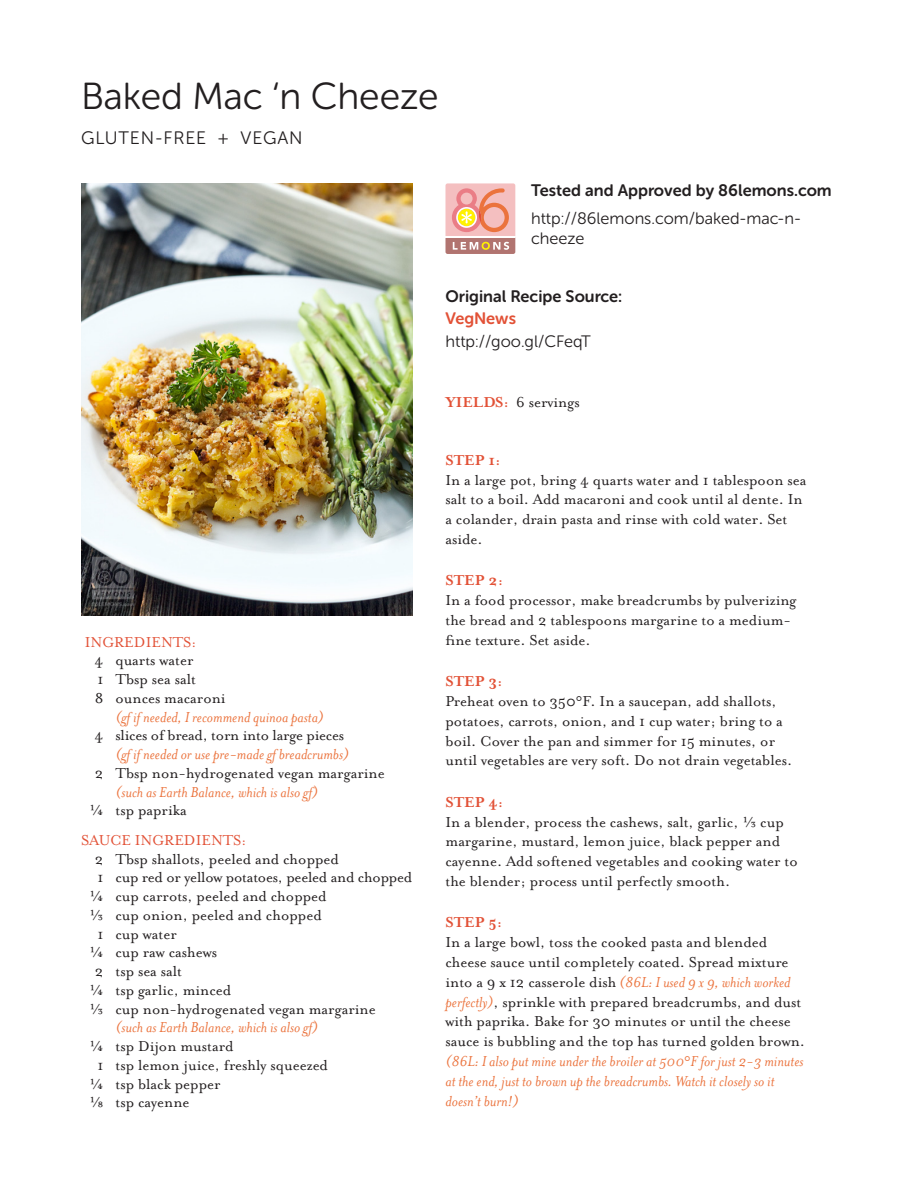
<style>
.page{position:relative;width:918px;height:1188px;background:#fff}
.page>*{position:absolute;margin:0;border:0;box-sizing:border-box;transform-origin:0 0}
.t1{font:37.5px "Museo Sans Rounded 300";color:#231f20}
.t2{font:18px "Museo Sans Rounded 300";letter-spacing:.05em;color:#231f20}
.t3{font:16.5px/19.8px "Mrs Eaves Roman";color:#231f20}
.t4{font:italic 16.5px "Mrs Eaves";color:#eb733d}
.t5{font:16.5px/22.5px "Museo Sans Rounded 700";color:#231f20}
.t6{font:16.5px/19.8px "Museo Sans Rounded 300";color:#231f20}
.t7{font:16.5px "Mrs Eaves Roman";color:#e25136}
.s1{color:#e25136}
.s2{font-family:"Museo Sans Rounded 300"}
.s3{font-family:"Mrs Eaves Fractions"}
.s4{font-family:"Mrs Eaves";font-weight:700;color:#e25136}
.s5{font-family:"Mrs Eaves";font-style:italic;color:#eb733d}
.s6{color:#eb733d}
</style>
<div class="page">
<img style="left:81px;top:183px;width:331px;height:432px">
<svg style="left:445px;top:183px;width:70px;height:71px;background:#e6a99a"></svg>
<hr style="left:446px;top:236px;width:69px;height:2px;background:#fff">
<p class="t1" style="left:81px;top:76px;width:359px">Baked Mac ‘n Cheeze</p>
<p class="t2" style="left:81px;top:128px;width:223px">GLUTEN-FREE + VEGAN</p>
<p class="t5" style="left:531px;top:179px;width:302px">Tested and Approved by 86lemons.com</p>
<p class="t6" style="left:531px;top:209px;width:271px">http://86lemons.com/baked-mac-n&shy;cheeze</p>
<p class="t5" style="left:446px;top:285px;width:178px">Original Recipe Source:<br><span class="s1">VegNews </span><span class="s2">http://goo.gl/CFeqT</span></p>
<p class="t7" style="left:85px;top:633px;width:113px">INGREDIENTS:</p>
<p class="t3" style="left:95px;top:651px;width:100px">4 quarts water</p>
<p class="t3" style="left:98px;top:669px;width:100px">1 Tbsp sea salt</p>
<p class="t3" style="left:95px;top:688px;width:132px">8 ounces macaroni</p>
<p class="t4" style="left:116px;top:708px;width:210px">(gf if needed, I recommend quinoa pasta)</p>
<p class="t3" style="left:95px;top:726px;width:251px">4 slices of bread, torn into large pieces</p>
<p class="t4" style="left:116px;top:745px;width:235px">(gf if needed or use pre-made gf breadcrumbs)</p>
<p class="t3" style="left:95px;top:763px;width:291px">2 Tbsp non-hydrogenated vegan margarine</p>
<p class="t4" style="left:116px;top:783px;width:204px">(such as Earth Balance, which is also gf)</p>
<p class="t3" style="left:89px;top:801px;width:99px">¼ tsp paprika</p>
<p class="t7" style="left:81px;top:831px;width:167px">SAUCE INGREDIENTS:</p>
<p class="t3" style="left:95px;top:849px;width:246px">2 Tbsp shallots, peeled and chopped</p>
<p class="t3" style="left:98px;top:868px;width:316px">1 cup red or yellow potatoes, peeled and chopped</p>
<p class="t3" style="left:89px;top:886px;width:239px">¼ cup carrots, peeled and chopped</p>
<p class="t3" style="left:89px;top:905px;width:234px"><span class="s3">N</span> cup onion, peeled and chopped</p>
<p class="t3" style="left:98px;top:924px;width:81px">1 cup water</p>
<p class="t3" style="left:89px;top:943px;width:129px">¼ cup raw cashews</p>
<p class="t3" style="left:95px;top:961px;width:89px">2 tsp sea salt</p>
<p class="t3" style="left:89px;top:980px;width:143px">¼ tsp garlic, minced</p>
<p class="t3" style="left:89px;top:999px;width:288px"><span class="s3">N</span> cup non-hydrogenated vegan margarine</p>
<p class="t4" style="left:116px;top:1019px;width:204px">(such as Earth Balance, which is also gf)</p>
<p class="t3" style="left:89px;top:1036px;width:146px">¼ tsp Dijon mustard</p>
<p class="t3" style="left:98px;top:1055px;width:232px">1 tsp lemon juice, freshly squeezed</p>
<p class="t3" style="left:89px;top:1074px;width:133px">¼ tsp black pepper</p>
<p class="t3" style="left:89px;top:1093px;width:102px"><span class="s3">J</span> tsp cayenne</p>
<p class="t3" style="left:446px;top:393px;width:136px"><span class="s4">YIELDS:</span> 6 servings</p>
<p class="t3" style="left:446px;top:450px;width:362px"><span class="s4">STEP 1:<br></span>In a large pot, bring 4 quarts water and 1 tablespoon sea salt to a boil. Add macaroni and cook until al dente. In a colander, drain pasta and rinse with cold water. Set aside.</p>
<p class="t3" style="left:446px;top:571px;width:353px"><span class="s4">STEP 2:<br></span>In a food processor, make breadcrumbs by pulverizing the bread and 2 tablespoons margarine to a medium&shy;fine texture. Set aside.</p>
<p class="t3" style="left:446px;top:672px;width:348px"><span class="s4">STEP 3:<br></span>Preheat oven to 350°F. In a saucepan, add shallots, potatoes, carrots, onion, and 1 cup water; bring to a boil. Cover the pan and simmer for 15 minutes, or until vegetables are very soft. Do not drain vegetables.</p>
<p class="t3" style="left:446px;top:792px;width:354px"><span class="s4">STEP 4:<br></span>In a blender, process the cashews, salt, garlic, <span class="s3">N</span> cup margarine, mustard, lemon juice, black pepper and cayenne. Add softened vegetables and cooking water to the blender; process until perfectly smooth.</p>
<p class="t3" style="left:446px;top:913px;width:361px"><span class="s4">STEP 5:<br></span>In a large bowl, toss the cooked pasta and blended cheese sauce until completely coated. Spread mixture into a 9 x 12 casserole dish <span class="s5">(86L: I used 9 x 9, which worked perfectly)</span>, sprinkle with prepared breadcrumbs, and dust with paprika. Bake for 30 minutes or until the cheese sauce is bubbling and the top has turned golden brown. <span class="s5">(86L: I also put mine under the broiler at 500</span><span class="s6">°</span><span class="s5">F for just 2-3 minutes at the end, just to brown up the breadcrumbs. Watch it closely so it doesn’t burn!)</span></p>
</div>
